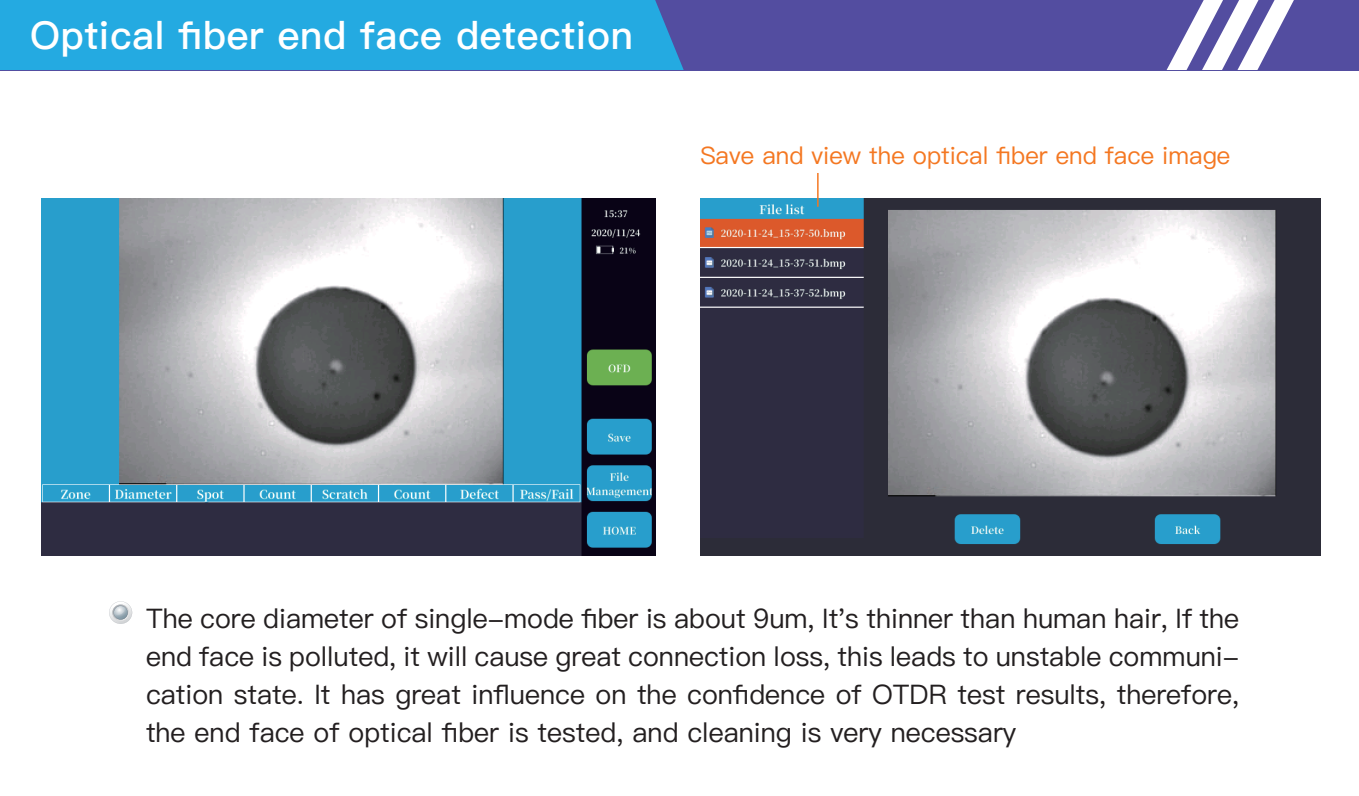
<style>
.page{position:relative;width:1359px;height:796px;background:#fff}
.page>*{position:absolute;margin:0;border:0;box-sizing:border-box;transform-origin:0 0}
.t1{font:38.7px "Ping Fang SC Bold";letter-spacing:.015em;color:#fff}
.t2{font:27px/38.2px "Ping Fang SC Medium";color:#231f20;text-align:justify}
.t3{font:24.07px "Ping Fang SC Medium";color:#f47721}
</style>
<div class="page">
<img style="left:700px;top:199px;width:619px;height:357px">
<hr style="left:817px;top:173px;width:1px;height:34px;background:#f47721">
<svg style="left:109px;top:601px;width:23px;height:23px"></svg>
<div style="left:0;top:0;width:1358px;height:70px;background:#534da0"></div>
<svg style="left:1166px;top:0;width:127px;height:70px"></svg>
<div style="left:0;top:0;width:683px;height:70px;background:#24aae1"></div>
<img style="left:42px;top:199px;width:613px;height:357px">
<h1 class="t1" style="left:30px;top:12px;width:604px">Optical fiber end face detection</h1>
<p class="t3" style="left:700px;top:141px;width:531px">Save and view the optical fiber end face image</p>
<p class="t2" style="left:146px;top:599px;width:1094px">The core diameter of single-mode fiber is about 9um, It's thinner than human hair, If the end face is polluted, it will cause great connection loss, this leads to unstable communi&shy;cation state. It has great influence on the confidence of OTDR test results, therefore, the end face of optical fiber is tested, and cleaning is very necessary</p>
</div>
